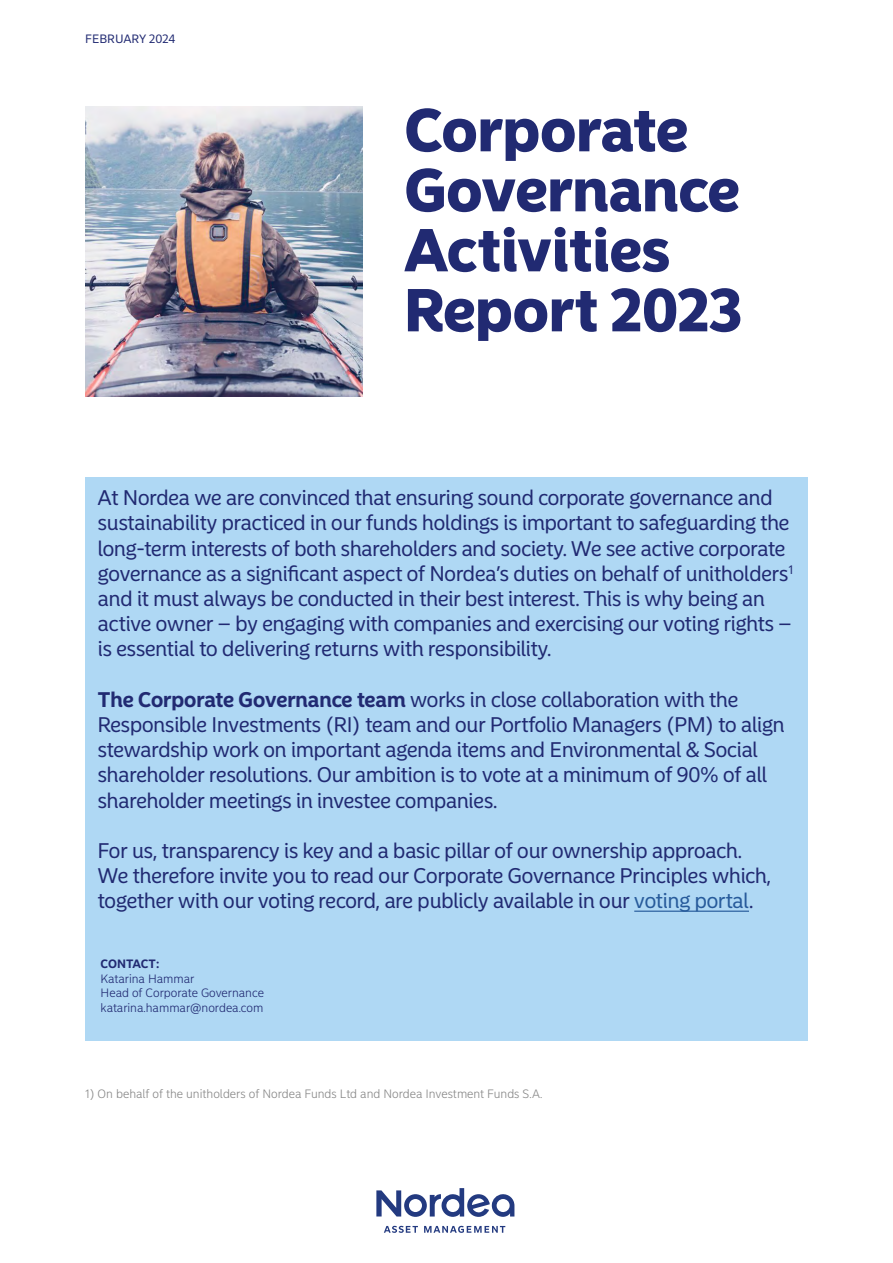
<style>
.page{position:relative;width:893px;height:1263px;background:#fff}
.page>*{position:absolute;margin:0;border:0;box-sizing:border-box;transform-origin:0 0}
.t1{font:900 60px/60px "Nordea Sans Large";color:#212a72}
.t2{font:21px/25.2px "Nordea Sans Large";color:#212a72}
.t3{font:300 12px "Nordea Sans Small";color:#878787}
.t4{font:300 12px/14.4px "Nordea Sans Small";color:#212a72}
.t5{font:12px "Nordea Sans Small";color:#212a72}
.t6{font:700 12px "Nordea Sans Small";letter-spacing:-.005em;color:#212a72}
.s1{font-weight:700}
.s2{color:#275b9b}
</style>
<div class="page">
<svg style="left:376px;top:1188px;width:138px;height:29px"></svg>
<svg style="left:384px;top:1226px;width:34px;height:7px"></svg>
<svg style="left:424px;top:1226px;width:81px;height:7px"></svg>
<img style="left:85px;top:106px;width:277px;height:290px">
<div style="left:85px;top:477px;width:723px;height:563px;background:#afd8f4"></div>
<hr style="left:634px;top:910px;width:115px;height:2px;background:#275b9b">
<p class="t5" style="left:85px;top:32px;width:92px">FEBRUARY 2024</p>
<h1 class="t1" style="left:405px;top:101px;width:339px">Corporate<br>Governance<br>Activities<br>Report 2023</h1>
<p class="t2" style="left:98px;top:486px;width:697px">At Nordea we are convinced that ensuring sound corporate governance and sustainability practiced in our funds holdings is important to safeguarding the long-term interests of both shareholders and society. We see active corporate governance as a significant aspect of Nordea’s duties on behalf of unitholders<sup>1 </sup>and it must always be conducted in their best interest. This is why being an active owner – by engaging with companies and exercising our voting rights – is essential to delivering returns with responsibility.</p>
<p class="t2" style="left:98px;top:687px;width:688px"><span class="s1">The Corporate Governance team</span> works in close collaboration with the Responsible Investments (RI) team and our Portfolio Managers (PM) to align stewardship work on important agenda items and Environmental &amp; Social shareholder resolutions. Our ambition is to vote at a minimum of 90% of all shareholder meetings in investee companies.</p>
<p class="t2" style="left:98px;top:838px;width:675px">For us, transparency is key and a basic pillar of our ownership approach.<br>We therefore invite you to read our Corporate Governance Principles which, together with our voting record, are publicly available in our <span class="s2">voting portal</span>.</p>
<p class="t6" style="left:101px;top:957px;width:60px">CONTACT:</p>
<p class="t4" style="left:101px;top:971px;width:165px">Katarina Hammar<br>Head of Corporate Governance katarina.hammar@nordea.com</p>
<p class="t3" style="left:85px;top:1086px;width:459px">1) On behalf of the unitholders of Nordea Funds Ltd and Nordea Investment Funds S.A.</p>
</div>
